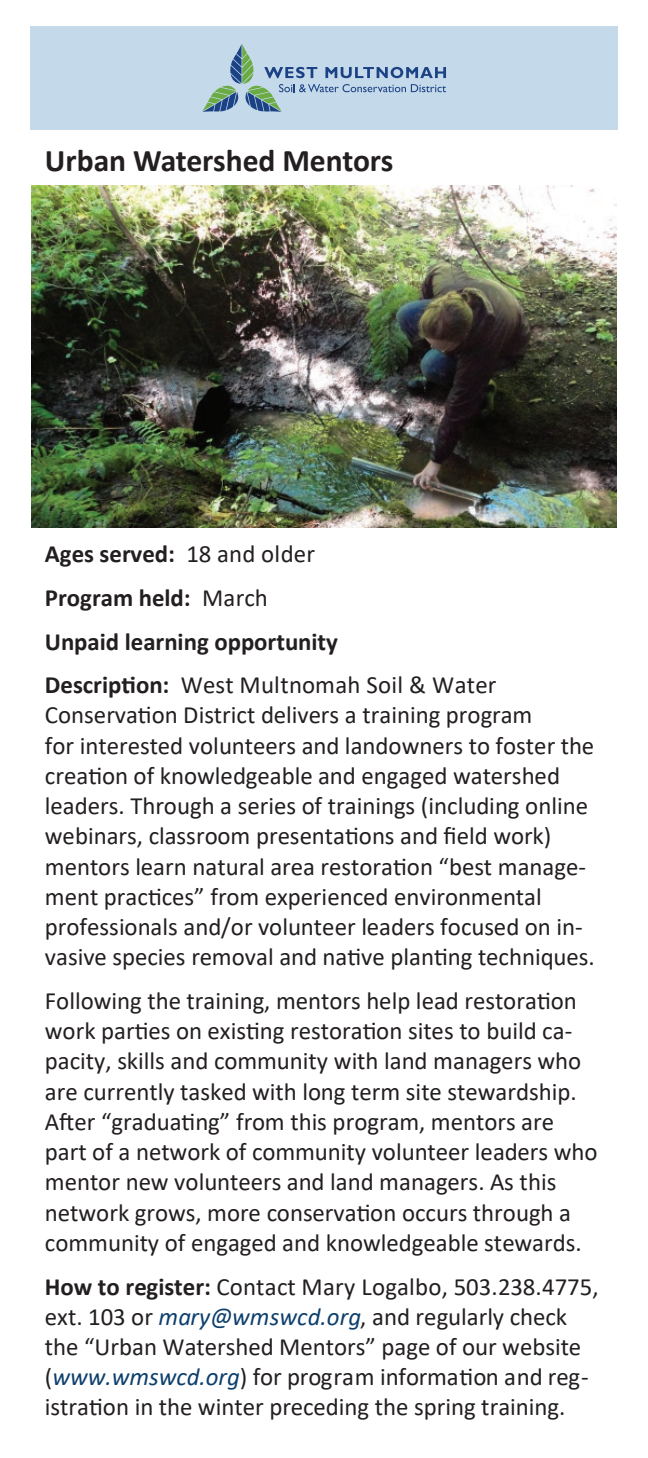
<style>
.page{position:relative;width:648px;height:1458px;background:#fff}
.page>*{position:absolute;margin:0;border:0;box-sizing:border-box;transform-origin:0 0}
.t1{font:700 31.5px "Calibri";letter-spacing:-.005em;color:#231f20}
.t2{font:24.97px "Calibri";color:#231f20}
.t3{font:24.75px/30.2px "Calibri";color:#231f20}
.t4{font:700 24.75px/43.6px "Calibri";letter-spacing:-.005em;color:#231f20}
.s1{font-weight:400}
.s2{font-weight:700}
.s3{font-style:italic;color:#0d3f6d}
</style>
<div class="page">
<img style="left:31px;top:186px;width:586px;height:342px">
<div style="left:30px;top:26px;width:588px;height:104px;background:#c4d9e9"></div>
<svg style="left:202px;top:44px;width:244px;height:68px"></svg>
<p class="t1" style="left:45px;top:138px;width:350px">Urban Watershed Mentors</p>
<p class="t4" style="left:45px;top:532px;width:453px">Ages served: <span class="s1">18 and older<br></span>Program held: <span class="s1">March<br></span>Unpaid learning opportunity<br>Description: <span class="s1">West Multnomah Soil &amp; Water</span></p>
<p class="t3" style="left:45px;top:700px;width:551px">Conservation District delivers a training program<br>for interested volunteers and landowners to foster the</p>
<p class="t2" style="left:45px;top:758px;width:517px">creation of knowledgeable and engaged watershed</p>
<p class="t3" style="left:45px;top:790px;width:551px">leaders. Through a series of trainings (including online webinars, classroom presentations and field work) mentors learn natural area restoration “best manage&shy;ment practices” from experienced environmental professionals and/or volunteer leaders focused on in&shy;vasive species removal and native planting techniques.</p>
<p class="t3" style="left:45px;top:985px;width:538px">Following the training, mentors help lead restoration work parties on existing restoration sites to build ca&shy;pacity, skills and community with land managers who are currently tasked with long term site stewardship.<br>After “graduating” from this program, mentors are</p>
<p class="t2" style="left:45px;top:1134px;width:554px">part of a network of community volunteer leaders who</p>
<p class="t3" style="left:45px;top:1166px;width:539px">mentor new volunteers and land managers. As this network grows, more conservation occurs through a community of engaged and knowledgeable stewards.</p>
<p class="t3" style="left:45px;top:1271px;width:555px"><span class="s2">How to register:</span> Contact Mary Logalbo, 503.238.4775, ext. 103 or <span class="s3">mary@wmswcd.org</span>, and regularly check the “Urban Watershed Mentors” page of our website (<span class="s3">www.wmswcd.org</span>) for program information and reg&shy;istration in the winter preceding the spring training.</p>
</div>
